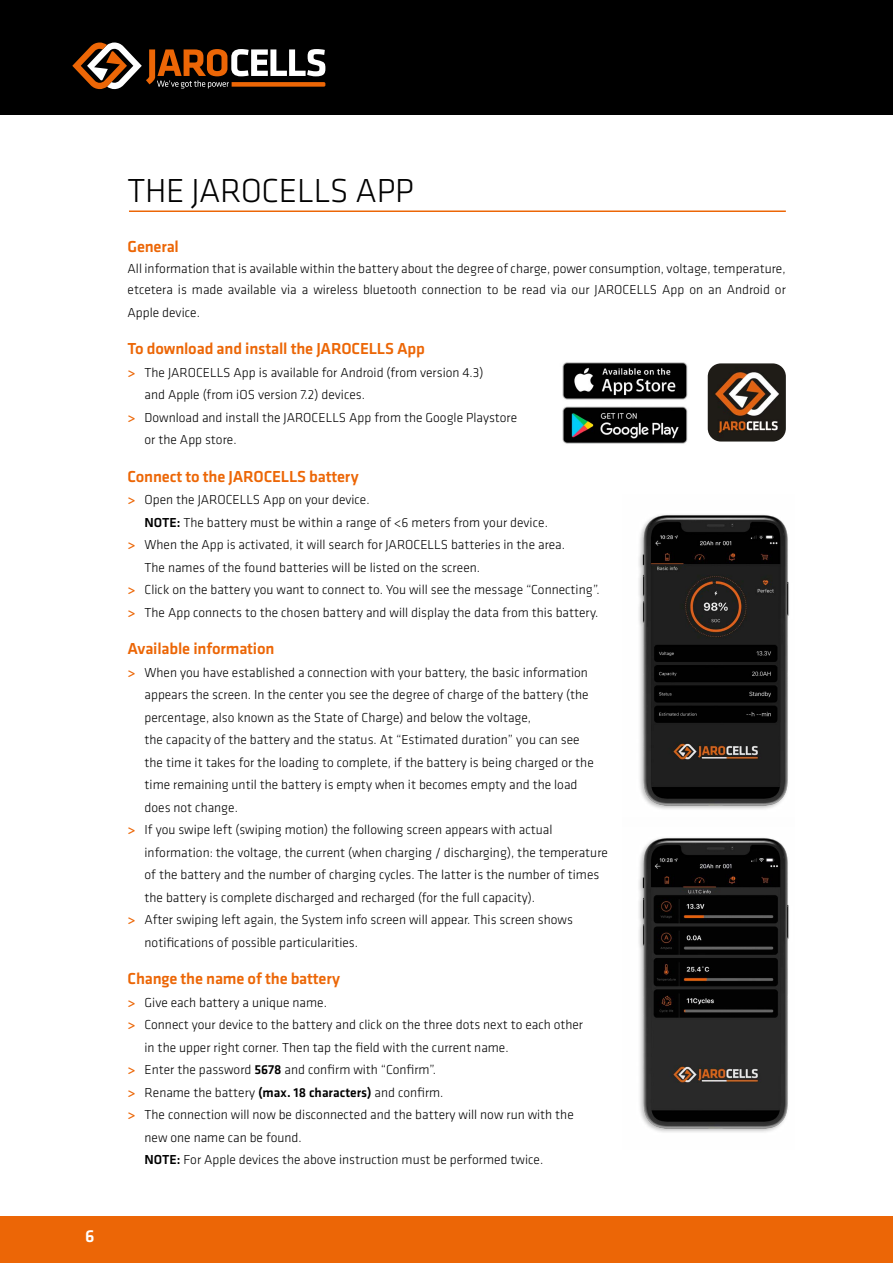
<style>
.page{position:relative;width:893px;height:1263px;background:#fff}
.page>*{position:absolute;margin:0;border:0;box-sizing:border-box;transform-origin:0 0}
.t1{font:300 34.5px "Klavika";letter-spacing:-.01em;color:#000}
.t2{font:500 18px "Klavika";color:#fff}
.t3{font:500 16.5px "Klavika";letter-spacing:-.01em;color:#ec6606}
.t4{font:300 13.5px/21px "Klavika";color:#000}
.s1{font-weight:500;color:#ec6606}
.s2{font-weight:500}
</style>
<div class="page">
<div style="left:0;top:0;width:893px;height:115px;background:#000"></div>
<div style="left:0;top:1216px;width:893px;height:47px;background:#ec6606"></div>
<svg style="left:72px;top:43px;width:253px;height:46px"></svg>
<hr style="left:129px;top:210px;width:657px;height:2px;background:#ec6606">
<img style="left:708px;top:363px;width:78px;height:78px">
<img style="left:639px;top:514px;width:150px;height:295px">
<img style="left:639px;top:837px;width:150px;height:295px">
<img style="left:562px;top:362px;width:126px;height:82px">
<h2 class="t2" style="left:85px;top:1227px;width:11px">6</h2>
<h1 class="t1" style="left:128px;top:172px;width:288px">THE JAROCELLS APP</h1>
<p class="t3" style="left:128px;top:238px;width:53px">General</p>
<p class="t4" style="left:128px;top:258px;width:660px">All information that is available within the battery about the degree of charge, power consumption, voltage, temperature, etcetera is made available via a wireless bluetooth connection to be read via our JAROCELLS App on an Android or</p>
<p class="t4" style="left:128px;top:302px;width:74px">Apple device.</p>
<p class="t3" style="left:128px;top:340px;width:299px">To download and install the JAROCELLS App</p>
<p class="t4" style="left:128px;top:362px;width:358px"><span class="s1">&gt;</span> The JAROCELLS App is available for Android (from version 4.3)</p>
<p class="t4" style="left:145px;top:384px;width:222px">and Apple (from iOS version 7.2) devices.</p>
<p class="t4" style="left:128px;top:407px;width:391px"><span class="s1">&gt;</span> Download and install the JAROCELLS App from the Google Playstore</p>
<p class="t4" style="left:145px;top:429px;width:94px">or the App store.</p>
<p class="t3" style="left:128px;top:467px;width:233px">Connect to the JAROCELLS battery</p>
<p class="t4" style="left:128px;top:489px;width:244px"><span class="s1">&gt;</span> Open the JAROCELLS App on your device.</p>
<p class="t4" style="left:145px;top:512px;width:405px"><span class="s2">NOTE:</span> The battery must be within a range of &lt;6 meters from your device.</p>
<p class="t4" style="left:128px;top:534px;width:439px"><span class="s1">&gt;</span> When the App is activated, it will search for JAROCELLS batteries in the area.</p>
<p class="t4" style="left:145px;top:557px;width:337px">The names of the found batteries will be listed on the screen.</p>
<p class="t4" style="left:128px;top:579px;width:474px"><span class="s1">&gt;</span> Click on the battery you want to connect to. You will see the message “Connecting”.</p>
<p class="t4" style="left:128px;top:602px;width:472px"><span class="s1">&gt;</span> The App connects to the chosen battery and will display the data from this battery.</p>
<p class="t3" style="left:128px;top:640px;width:148px">Available information</p>
<p class="t4" style="left:128px;top:662px;width:462px"><span class="s1">&gt;</span> When you have established a connection with your battery, the basic information</p>
<p class="t4" style="left:145px;top:684px;width:445px">appears the screen. In the center you see the degree of charge of the battery (the</p>
<p class="t4" style="left:145px;top:707px;width:388px">percentage, also known as the State of Charge) and below the voltage,</p>
<p class="t4" style="left:145px;top:729px;width:437px">the capacity of the battery and the status. At “Estimated duration” you can see</p>
<p class="t4" style="left:145px;top:752px;width:451px">the time it takes for the loading to complete, if the battery is being charged or the</p>
<p class="t4" style="left:145px;top:774px;width:434px">time remaining until the battery is empty when it becomes empty and the load</p>
<p class="t4" style="left:145px;top:797px;width:95px">does not change.</p>
<p class="t4" style="left:128px;top:819px;width:426px"><span class="s1">&gt;</span> If you swipe left (swiping motion) the following screen appears with actual</p>
<p class="t4" style="left:145px;top:842px;width:465px">information: the voltage, the current (when charging / discharging), the temperature</p>
<p class="t4" style="left:145px;top:864px;width:456px">of the battery and the number of charging cycles. The latter is the number of times</p>
<p class="t4" style="left:145px;top:887px;width:392px">the battery is complete discharged and recharged (for the full capacity).</p>
<p class="t4" style="left:128px;top:909px;width:447px"><span class="s1">&gt;</span> After swiping left again, the System info screen will appear. This screen shows</p>
<p class="t4" style="left:145px;top:932px;width:215px">notifications of possible particularities.</p>
<p class="t3" style="left:128px;top:970px;width:214px">Change the name of the battery</p>
<p class="t4" style="left:128px;top:992px;width:201px"><span class="s1">&gt;</span> Give each battery a unique name.</p>
<p class="t4" style="left:128px;top:1014px;width:457px"><span class="s1">&gt;</span> Connect your device to the battery and click on the three dots next to each other</p>
<p class="t4" style="left:145px;top:1037px;width:366px">in the upper right corner. Then tap the field with the current name.</p>
<p class="t4" style="left:128px;top:1059px;width:310px"><span class="s1">&gt;</span> Enter the password <span class="s2">5678</span> and confirm with “Confirm”.</p>
<p class="t4" style="left:128px;top:1082px;width:317px"><span class="s1">&gt;</span> Rename the battery <span class="s2">(max. 18 characters)</span> and confirm.</p>
<p class="t4" style="left:128px;top:1104px;width:448px"><span class="s1">&gt;</span> The connection will now be disconnected and the battery will now run with the</p>
<p class="t4" style="left:145px;top:1127px;width:159px">new one name can be found.</p>
<p class="t4" style="left:145px;top:1149px;width:400px"><span class="s2">NOTE:</span> For Apple devices the above instruction must be performed twice.</p>
</div>
